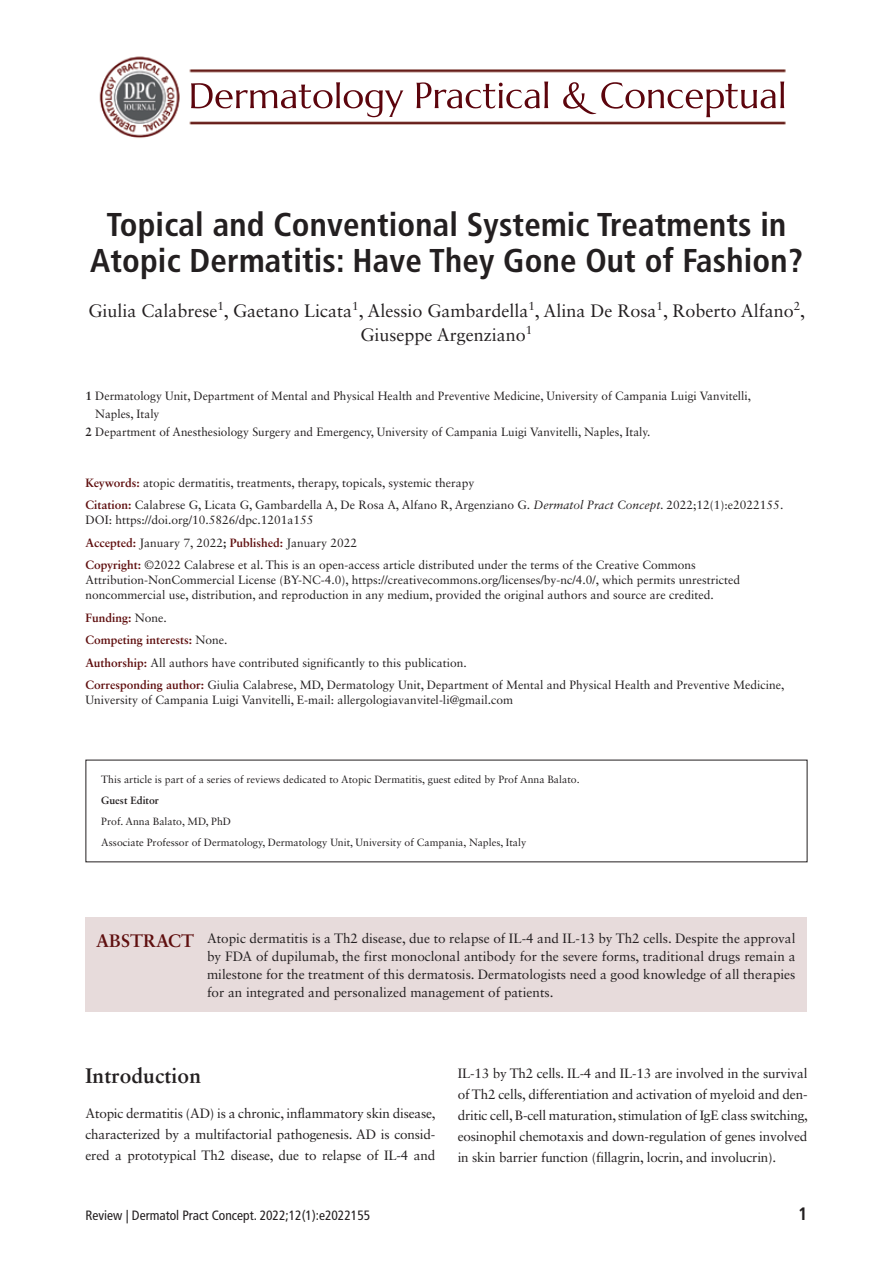
<style>
.page{position:relative;width:893px;height:1263px;background:#fff}
.page>*{position:absolute;margin:0;border:0;box-sizing:border-box;transform-origin:0 0}
.t1{font:700 condensed 33px/36px "Frutiger LT Std";letter-spacing:.005em;color:#231f20;text-align:center}
.t2{font:700 21px "Sabon LT Std";letter-spacing:.005em;color:#231f20}
.t3{font:18px/24px "Sabon LT Std";color:#231f20;text-align:center}
.t4{font:700 18px "Sabon LT Std";color:#5f0f0f}
.t5{font:700 condensed 18px "Frutiger LT Std";color:#231f20}
.t6{font:13.5px/21px "Sabon LT Std";letter-spacing:-.015em;color:#231f20;text-align:justify}
.t7{font:condensed 13.5px "Frutiger LT Std";color:#231f20}
.t8{font:12px/22.5px "Sabon LT Std";color:#231f20}
.t9{font:10.5px/21px "Sabon LT Std";color:#231f20}
.t10{font:700 10.5px "Sabon LT Std";color:#231f20}
.s1{font-weight:700}
.s2{font-weight:700;color:#5f0f0f}
.s3{font-style:italic}
</style>
<div class="page">
<img style="left:99px;top:56px;width:687px;height:82px">
<img style="left:544px;top:82px;width:240px;height:32px">
<div style="left:86px;top:918px;width:721px;height:94px;background:#e7dbdb"></div>
<h1 class="t1" style="left:90px;top:207px;width:714px">Topical and Conventional Systemic Treatments in<br>Atopic Dermatitis: Have They Gone Out of Fashion?</h1>
<h3 class="t3" style="left:88px;top:299px;width:718px">Giulia Calabrese<sup>1</sup>, Gaetano Licata<sup>1</sup>, Alessio Gambardella<sup>1</sup>, Alina De Rosa<sup>1</sup>, Roberto Alfano<sup>2</sup>,<br>Giuseppe Argenziano<sup>1</sup></h3>
<p class="t8" style="left:86px;top:384px;width:667px"><span class="s1">1</span> Dermatology Unit, Department of Mental and Physical Health and Preventive Medicine, University of Campania Luigi Vanvitelli,</p>
<p class="t8" style="left:95px;top:402px;width:66px">Naples, Italy</p>
<p class="t8" style="left:86px;top:420px;width:567px"><span class="s1">2</span> Department of Anesthesiology Surgery and Emergency, University of Campania Luigi Vanvitelli, Naples, Italy.</p>
<p class="t8" style="left:86px;top:471px;width:699px"><span class="s2">Keywords:</span> atopic dermatitis, treatments, therapy, topicals, systemic therapy<br><span class="s2">Citation:</span> Calabrese G, Licata G, Gambardella A, De Rosa A, Alfano R, Argenziano G. <span class="s3">Dermatol Pract Concept.</span> 2022;12(1):e2022155.</p>
<p class="t8" style="left:86px;top:509px;width:612px">DOI: https://doi.org/10.5826/dpc.1201a155<br><span class="s2">Accepted:</span> January 7, 2022<span class="s1">;</span> <span class="s2">Published:</span> January 2022<br><span class="s2">Copyright:</span> ©2022 Calabrese et al. This is an open-access article distributed under the terms of the Creative Commons</p>
<p class="t8" style="left:86px;top:572px;width:656px;line-height:15px">Attribution-NonCommercial License (BY-NC-4.0), https://creativecommons.org/licenses/by-nc/4.0/, which permits unrestricted noncommercial use, distribution, and reproduction in any medium, provided the original authors and source are credited.</p>
<p class="t8" style="left:86px;top:606px;width:700px"><span class="s2">Funding:</span> None.<br><span class="s2">Competing interests:</span> None.<br><span class="s2">Authorship:</span> All authors have contributed significantly to this publication.<br><span class="s2">Corresponding author:</span> Giulia Calabrese, MD, Dermatology Unit, Department of Mental and Physical Health and Preventive Medicine,</p>
<p class="t8" style="left:86px;top:689px;width:429px">University of Campania Luigi Vanvitelli, E-mail: allergologiavanvitel-li@gmail.com</p>
<p class="t9" style="left:101px;top:769px;width:480px">This article is part of a series of reviews dedicated to Atopic Dermatitis, guest edited by Prof Anna Balato.</p>
<p class="t10" style="left:101px;top:794px;width:59px">Guest Editor</p>
<p class="t9" style="left:101px;top:811px;width:427px">Prof. Anna Balato, MD, PhD<br>Associate Professor of Dermatology, Dermatology Unit, University of Campania, Naples, Italy</p>
<h3 class="t4" style="left:96px;top:929px;width:100px">ABSTRACT</h3>
<p class="t6" style="left:207px;top:929px;width:590px;line-height:18px">Atopic dermatitis is a Th2 disease, due to relapse of IL-4 and IL-13 by Th2 cells. Despite the approval by FDA of dupilumab, the first monoclonal antibody for the severe forms, traditional drugs remain a milestone for the treatment of this dermatosis. Dermatologists need a good knowledge of all therapies for an integrated and personalized management of patients.</p>
<h2 class="t2" style="left:86px;top:1063px;width:117px">Introduction</h2>
<p class="t6" style="left:86px;top:1102px;width:352px">Atopic dermatitis (AD) is a chronic, inflammatory skin disease, characterized by a multifactorial pathogenesis. AD is consid&shy;ered a prototypical Th2 disease, due to relapse of IL-4 and</p>
<p class="t6" style="left:458px;top:1062px;width:352px">IL-13 by Th2 cells. IL-4 and IL-13 are involved in the survival of Th2 cells, differentiation and activation of myeloid and den&shy;dritic cell, B-cell maturation, stimulation of IgE class switching, eosinophil chemotaxis and down-regulation of genes involved in skin barrier function (fillagrin, locrin, and involucrin).</p>
<p class="t7" style="left:86px;top:1208px;width:286px">Review | Dermatol Pract Concept. 2022;12(1):e2022155</p>
<h3 class="t5" style="left:798px;top:1203px;width:11px">1</h3>
</div>
